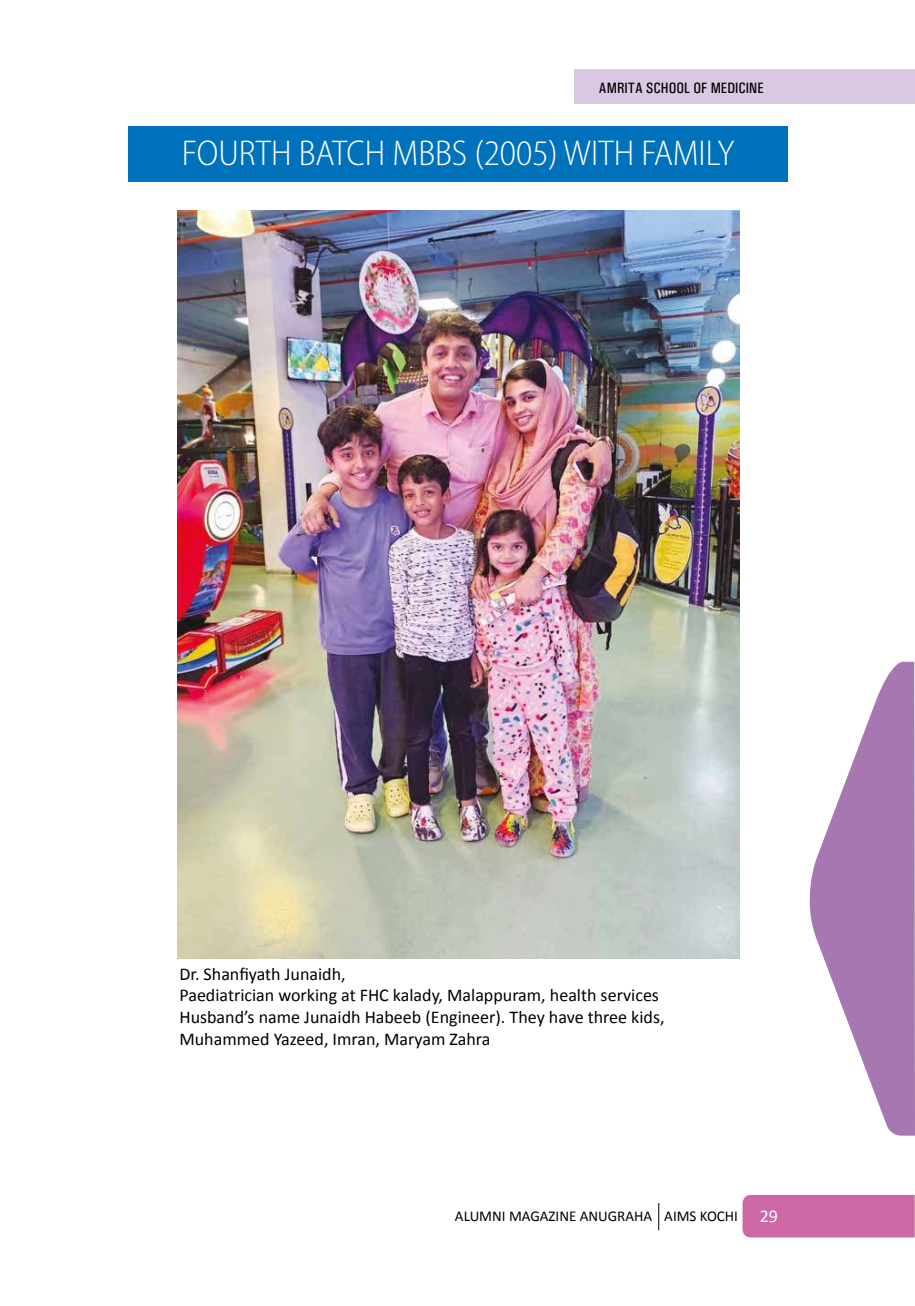
<style>
.page{position:relative;width:915px;height:1306px;background:#fff}
.page>*{position:absolute;margin:0;border:0;box-sizing:border-box;transform-origin:0 0}
.t1{font:300 semi-condensed 36px "Myriad Pro";color:#fff}
.t2{font:18px/21.6px "Calibri";color:#000}
.t3{font:15px "Calibri";color:#000}
.t4{font:15px "Univers Condensed";color:#000}
.s1{font-size:18px;color:#fff}
</style>
<div class="page">
<div style="left:742px;top:1194px;width:172px;height:43px;background:#cc68a6"></div>
<svg style="left:658px;top:1203px;width:1px;height:27px"></svg>
<svg style="left:809px;top:661px;width:105px;height:474px;fill:#a777b2"></svg>
<div style="left:574px;top:69px;width:340px;height:35px;background:#dac7e2"></div>
<div style="left:128px;top:127px;width:659px;height:55px;background:#0072bc"></div>
<img style="left:177px;top:210px;width:561px;height:748px">
<p class="t4" style="left:598px;top:79px;width:166px">AMRITA SCHOOL OF MEDICINE</p>
<h1 class="t1" style="left:182px;top:140px;width:554px">FOURTH BATCH MBBS (2005) WITH FAMILY</h1>
<p class="t2" style="left:179px;top:962px;width:486px">Dr. Shanfiyath Junaidh,<br>Paediatrician working at FHC kalady, Malappuram, health services Husband’s name Junaidh Habeeb (Engineer). They have three kids, Muhammed Yazeed, Imran, Maryam Zahra</p>
<p class="t3" style="left:455px;top:1206px;width:324px">ALUMNI MAGAZINE ANUGRAHA AIMS KOCHI <span class="s1">29</span></p>
</div>
